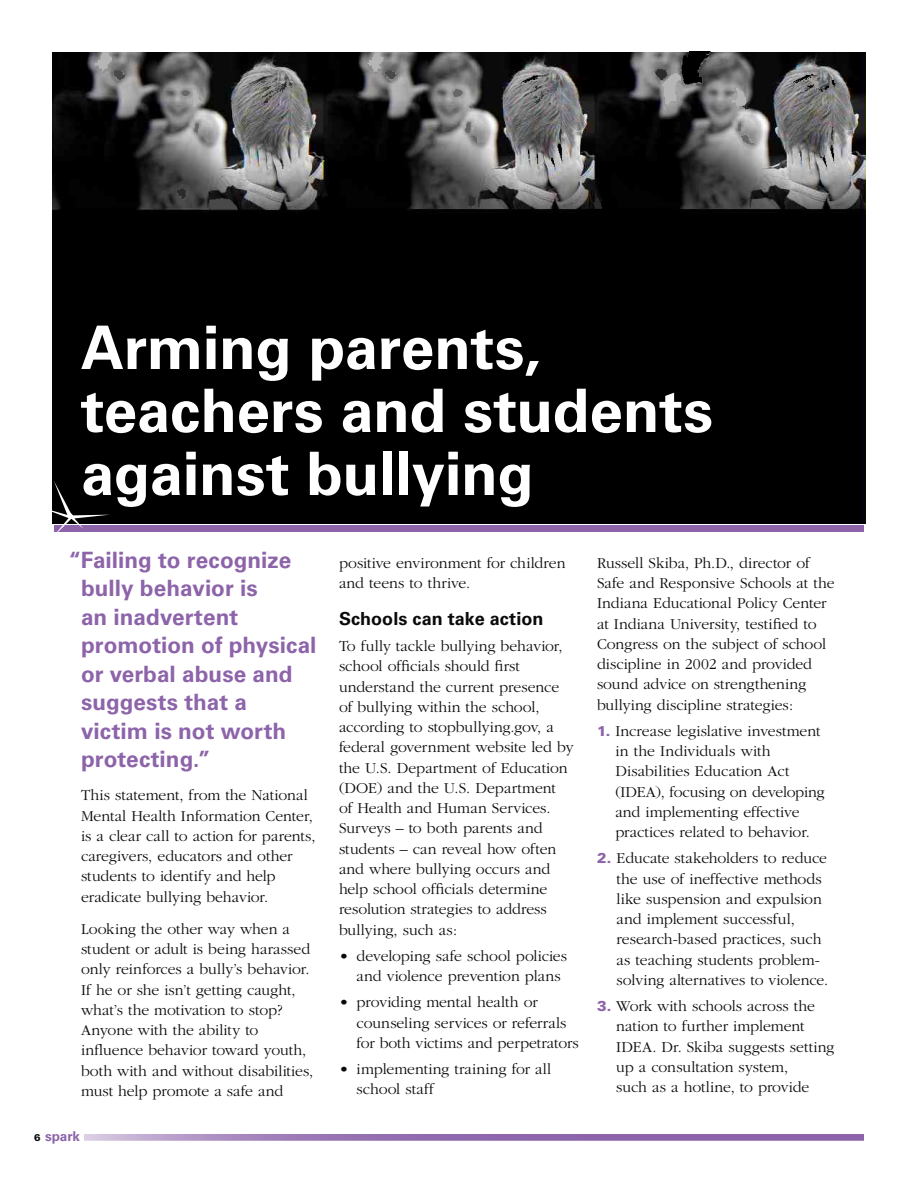
<style>
.page{position:relative;width:918px;height:1188px;background:#fff}
.page>*{position:absolute;margin:0;border:0;box-sizing:border-box;transform-origin:0 0}
.t1{font:700 60px/63px "Univers";letter-spacing:-.005em;color:#fff}
.t2{font:700 22.5px/28.5px "Univers";letter-spacing:.005em;color:#8d64aa}
.t3{font:700 18px "Univers";letter-spacing:.005em;color:#0b0a0b}
.t4{font:300 15.75px/20.2px "Garamond";color:#0b0a0b}
.t5{font:700 13.5px "Univers";letter-spacing:-.005em;color:#8d64aa}
.s1{font-weight:900;font-size:9.75px;color:#0b0a0b}
.s2{font-family:"Univers";font-weight:900;font-size:14.25px;color:#8d64aa}
</style>
<div class="page">
<div style="left:52px;top:52px;width:814px;height:472px;background:#000"></div>
<img style="left:87px;top:52px;width:81px;height:63px">
<img style="left:104px;top:63px;width:64px;height:156px">
<img style="left:168px;top:52px;width:673px;height:167px">
<img style="left:145px;top:81px;width:616px;height:86px">
<div style="left:54px;top:525px;width:810px;height:7px;background:#8d64aa"></div>
<svg style="left:52px;top:481px;width:58px;height:51px"></svg>
<svg style="left:84px;top:1134px;width:780px;height:7px;background:#9d7bb7"></svg>
<h1 class="t1" style="left:81px;top:317px;width:634px">Arming parents, teachers and students against bullying</h1>
<h2 class="t2" style="left:81px;top:546px;width:237px;text-indent:-12px">“Failing to recognize bully behavior is<br>an inadvertent promotion of physical or verbal abuse and suggests that a victim is not worth protecting.”</h2>
<p class="t4" style="left:81px;top:785px;width:236px">This statement, from the National Mental Health Information Center, is a clear call to action for parents, caregivers, educators and other students to identify and help eradicate bullying behavior.</p>
<p class="t4" style="left:81px;top:919px;width:234px">Looking the other way when a student or adult is being harassed only reinforces a bully’s behavior.<br>If he or she isn’t getting caught, what’s the motivation to stop?<br>Anyone with the ability to influence behavior toward youth, both with and without disabilities, must help promote a safe and</p>
<p class="t5" style="left:34px;top:1128px;width:47px"><span class="s1">6</span> spark</p>
<p class="t4" style="left:339px;top:553px;width:228px">positive environment for children and teens to thrive.</p>
<p class="t3" style="left:339px;top:608px;width:206px">Schools can take action</p>
<p class="t4" style="left:339px;top:636px;width:236px">To fully tackle bullying behavior, school officials should first understand the current presence of bullying within the school, according to stopbullying.gov, a federal government website led by the U.S. Department of Education (DOE) and the U.S. Department<br>of Health and Human Services.<br>Surveys – to both parents and students – can reveal how often and where bullying occurs and help school officials determine resolution strategies to address bullying, such as:</p>
<p class="t4" style="left:357px;top:946px;width:212px;text-indent:-18px">• developing safe school policies and violence prevention plans</p>
<p class="t4" style="left:357px;top:993px;width:224px;text-indent:-18px">• providing mental health or counseling services or referrals for both victims and perpetrators</p>
<p class="t4" style="left:357px;top:1059px;width:196px;text-indent:-18px">• implementing training for all school staff</p>
<p class="t4" style="left:597px;top:553px;width:239px">Russell Skiba, Ph.D., director of Safe and Responsive Schools at the Indiana Educational Policy Center at Indiana University, testified to Congress on the subject of school discipline in 2002 and provided sound advice on strengthening bullying discipline strategies:</p>
<p class="t4" style="left:615px;top:721px;width:211px;text-indent:-18px"><span class="s2">1.</span> Increase legislative investment in the Individuals with<br>Disabilities Education Act (IDEA), focusing on developing and implementing effective practices related to behavior.</p>
<p class="t4" style="left:617px;top:848px;width:213px;text-indent:-20px"><span class="s2">2.</span> Educate stakeholders to reduce the use of ineffective methods like suspension and expulsion and implement successful, research-based practices, such as teaching students problem&shy;solving alternatives to violence.</p>
<p class="t4" style="left:616px;top:996px;width:220px;text-indent:-19px"><span class="s2">3.</span> Work with schools across the nation to further implement<br>IDEA. Dr. Skiba suggests setting up a consultation system,<br>such as a hotline, to provide</p>
</div>
